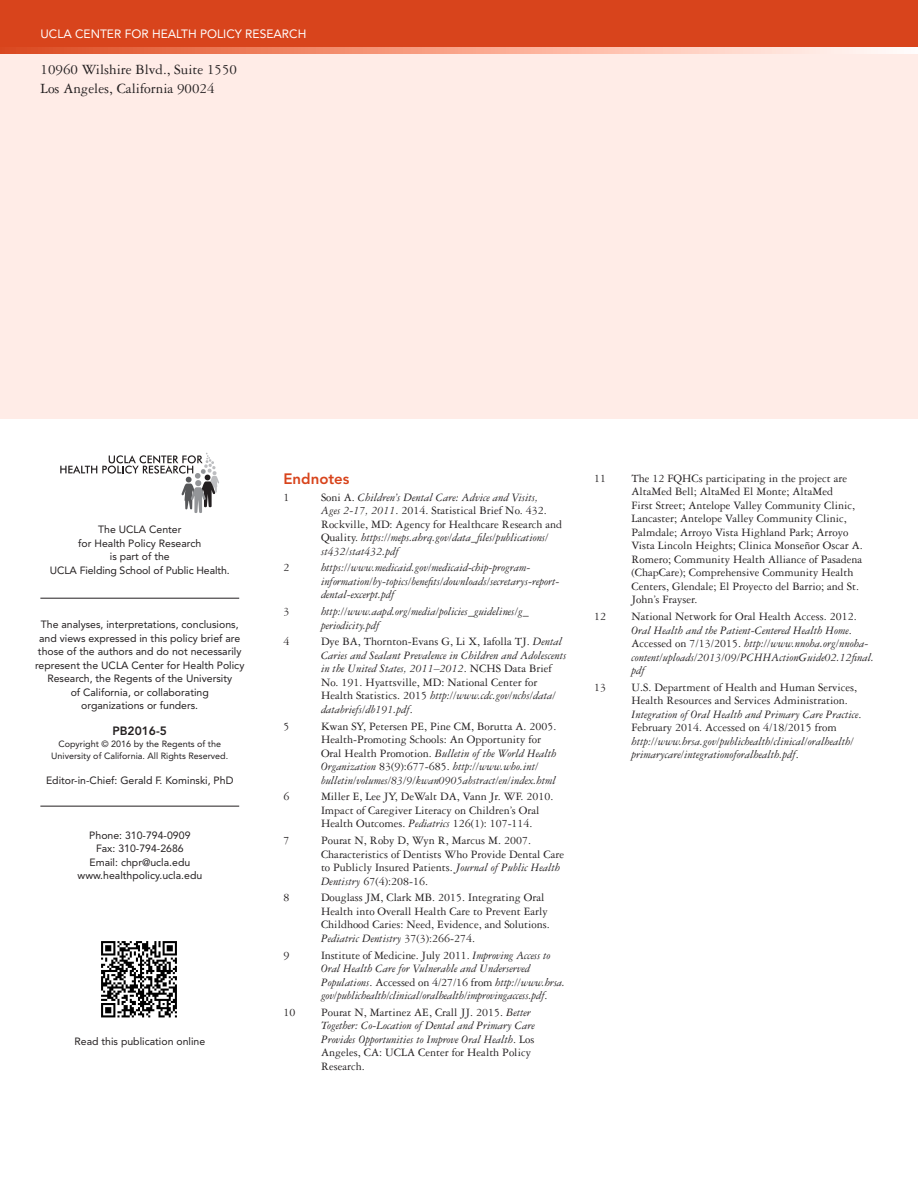
<style>
.page{position:relative;width:918px;height:1188px;background:#fff}
.page>*{position:absolute;margin:0;border:0;box-sizing:border-box;transform-origin:0 0}
.t1{font:15px "Garamond Three";color:#231f20}
.Back_Matter_Heads{font:800 15px "Avenir";color:#d8441c}
.End_Notes{font:italic 12px/13.5px "Garamond Three";color:#231f20}
.End_Notes-2{font:12px/13.5px "Garamond Three";color:#231f20}
.t2{font:12px "Avenir";color:#fff}
.t3{font:800 12px "Avenir";color:#231f20}
.t4{font:10.5px/13.5px "Avenir";color:#231f20;text-align:center}
.t5{font:9px "Avenir";color:#231f20}
.s1{font-style:normal}
.s2{font-style:italic}
</style>
<div class="page">
<div style="left:0;top:0;width:918px;height:418px;background:#ffece7"></div>
<div style="left:0;top:0;width:918px;height:50px;background:#d8441c"></div>
<svg style="left:0;top:47px;width:918px;height:7px;background:#f4a48c"></svg>
<hr style="left:40px;top:598px;width:199px;height:1px;background:#231f20">
<hr style="left:40px;top:806px;width:199px;height:1px;background:#231f20">
<svg style="left:60px;top:453px;width:159px;height:60px"></svg>
<img style="left:101px;top:941px;width:76px;height:77px">
<p class="t2" style="left:40px;top:27px;width:267px">UCLA CENTER FOR HEALTH POLICY RESEARCH</p>
<p class="t1" style="left:40px;top:61px;width:198px">10960 Wilshire Blvd., Suite 1550</p>
<p class="t1" style="left:40px;top:81px;width:176px">Los Angeles, California 90024</p>
<p class="t4" style="left:98px;top:523px;width:85px">The UCLA Center</p>
<p class="t4" style="left:78px;top:536px;width:124px">for Health Policy Research</p>
<p class="t4" style="left:110px;top:550px;width:61px">is part of the</p>
<p class="t4" style="left:50px;top:563px;width:181px">UCLA Fielding School of Public Health.</p>
<p class="t4" style="left:35px;top:618px;width:211px">The analyses, interpretations, conclusions, and views expressed in this policy brief are those of the authors and do not necessarily represent the UCLA Center for Health Policy Research, the Regents of the University<br>of California, or collaborating</p>
<p class="t4" style="left:81px;top:699px;width:118px">organizations or funders.</p>
<p class="t3" style="left:113px;top:723px;width:56px">PB2016-5</p>
<p class="t5" style="left:58px;top:738px;width:164px">Copyright © 2016 by the Regents of the</p>
<p class="t5" style="left:51px;top:750px;width:178px">University of California. All Rights Reserved.</p>
<p class="t4" style="left:46px;top:774px;width:189px">Editor-in-Chief: Gerald F. Kominski, PhD</p>
<p class="t4" style="left:89px;top:828px;width:103px">Phone: 310-794-0909</p>
<p class="t4" style="left:96px;top:842px;width:89px">Fax: 310-794-2686</p>
<p class="t4" style="left:90px;top:855px;width:102px">Email: chpr@ucla.edu</p>
<p class="t4" style="left:78px;top:869px;width:126px">www.healthpolicy.ucla.edu</p>
<p class="t4" style="left:75px;top:1035px;width:132px">Read this publication online</p>
<p class="Back_Matter_Heads" style="left:284px;top:470px;width:68px">Endnotes</p>
<p class="End_Notes-2" style="left:284px;top:490px;width:7px">1</p>
<p class="End_Notes" style="left:321px;top:490px;width:243px"><span class="s1">Soni A.</span> Children’s Dental Care: Advice and Visits,<br>Ages 2-17, 2011<span class="s1">. 2014. Statistical Brief No. 432.<br>Rockville, MD: Agency for Healthcare Research and Quality.</span> https://meps.ahrq.gov/data_files/publications/ st432/stat432.pdf</p>
<p class="End_Notes-2" style="left:284px;top:561px;width:7px">2</p>
<p class="End_Notes" style="left:321px;top:561px;width:240px">https://www.medicaid.gov/medicaid-chip-program&shy;information/by-topics/benefits/downloads/secretarys-report&shy;dental-excerpt.pdf</p>
<p class="End_Notes-2" style="left:284px;top:605px;width:7px">3</p>
<p class="End_Notes" style="left:321px;top:605px;width:209px">http://www.aapd.org/media/policies_guidelines/g_ periodicity.pdf</p>
<p class="End_Notes-2" style="left:284px;top:635px;width:7px">4</p>
<p class="End_Notes" style="left:321px;top:635px;width:247px"><span class="s1">Dye BA, Thornton-Evans G, Li X, Iafolla TJ.</span> Dental Caries and Sealant Prevalence in Children and Adolescents in the United States, 2011–2012<span class="s1">. NCHS Data Brief No. 191. Hyattsville, MD: National Center for Health Statistics. 2015</span> http://www.cdc.gov/nchs/data/ databriefs/db191.pdf<span class="s1">.</span></p>
<p class="End_Notes-2" style="left:284px;top:719px;width:7px">5</p>
<p class="End_Notes-2" style="left:321px;top:719px;width:237px">Kwan SY, Petersen PE, Pine CM, Borutta A. 2005.<br>Health-Promoting Schools: An Opportunity for Oral Health Promotion. <span class="s2">Bulletin of the World Health Organization</span> 83(9):677-685. <span class="s2">http://www.who.int/ bulletin/volumes/83/9/kwan0905abstract/en/index.html</span></p>
<p class="End_Notes-2" style="left:284px;top:790px;width:7px">6</p>
<p class="End_Notes-2" style="left:321px;top:790px;width:234px">Miller E, Lee JY, DeWalt DA, Vann Jr. WF. 2010.<br>Impact of Caregiver Literacy on Children’s Oral<br>Health Outcomes. <span class="s2">Pediatrics</span> 126(1): 107-114.</p>
<p class="End_Notes-2" style="left:284px;top:834px;width:7px">7</p>
<p class="End_Notes-2" style="left:321px;top:834px;width:245px">Pourat N, Roby D, Wyn R, Marcus M. 2007.<br>Characteristics of Dentists Who Provide Dental Care to Publicly Insured Patients. <span class="s2">Journal of Public Health Dentistry</span> 67(4):208-16.</p>
<p class="End_Notes-2" style="left:284px;top:891px;width:7px">8</p>
<p class="End_Notes-2" style="left:321px;top:891px;width:230px">Douglass JM, Clark MB. 2015. Integrating Oral Health into Overall Health Care to Prevent Early Childhood Caries: Need, Evidence, and Solutions.<br><span class="s2">Pediatric Dentistry</span> 37(3):266-274.</p>
<p class="End_Notes-2" style="left:284px;top:948px;width:7px">9</p>
<p class="End_Notes" style="left:321px;top:948px;width:246px"><span class="s1">Institute of Medicine. July 2011.</span> Improving Access to Oral Health Care for Vulnerable and Underserved Populations<span class="s1">. Accessed on 4/27/16 from</span> http://www.hrsa. gov/publichealth/clinical/oralhealth/improvingaccess.pdf<span class="s1">.</span></p>
<p class="End_Notes-2" style="left:284px;top:1005px;width:13px">10</p>
<p class="End_Notes" style="left:321px;top:1006px;width:215px"><span class="s1">Pourat N, Martinez AE, Crall JJ. 2015.</span> Better Together: Co-Location of Dental and Primary Care Provides Opportunities to Improve Oral Health<span class="s1">. Los Angeles, CA: UCLA Center for Health Policy Research.</span></p>
<p class="End_Notes-2" style="left:594px;top:471px;width:13px">11</p>
<p class="End_Notes-2" style="left:632px;top:471px;width:233px">The 12 FQHCs participating in the project are AltaMed Bell; AltaMed El Monte; AltaMed<br>First Street; Antelope Valley Community Clinic, Lancaster; Antelope Valley Community Clinic, Palmdale; Arroyo Vista Highland Park; Arroyo Vista Lincoln Heights; Clinica Monseñor Oscar A.<br>Romero; Community Health Alliance of Pasadena (ChapCare); Comprehensive Community Health Centers, Glendale; El Proyecto del Barrio; and St.<br>John’s Frayser.</p>
<p class="End_Notes-2" style="left:594px;top:610px;width:13px">12</p>
<p class="End_Notes" style="left:632px;top:610px;width:244px"><span class="s1">National Network for Oral Health Access. 2012.<br></span>Oral Health and the Patient-Centered Health Home<span class="s1">.<br>Accessed on 7/13/2015.</span> http://www.nnoha.org/nnoha&shy;content/uploads/2013/09/PCHHActionGuide02.12final. pdf</p>
<p class="End_Notes-2" style="left:594px;top:680px;width:13px">13</p>
<p class="End_Notes" style="left:632px;top:681px;width:231px"><span class="s1">U.S. Department of Health and Human Services, Health Resources and Services Administration.<br></span>Integration of Oral Health and Primary Care Practice<span class="s1">.<br>February 2014. Accessed on 4/18/2015 from </span>http://www.hrsa.gov/publichealth/clinical/oralhealth/ primarycare/integrationoforalhealth.pdf<span class="s1">.</span></p>
</div>
